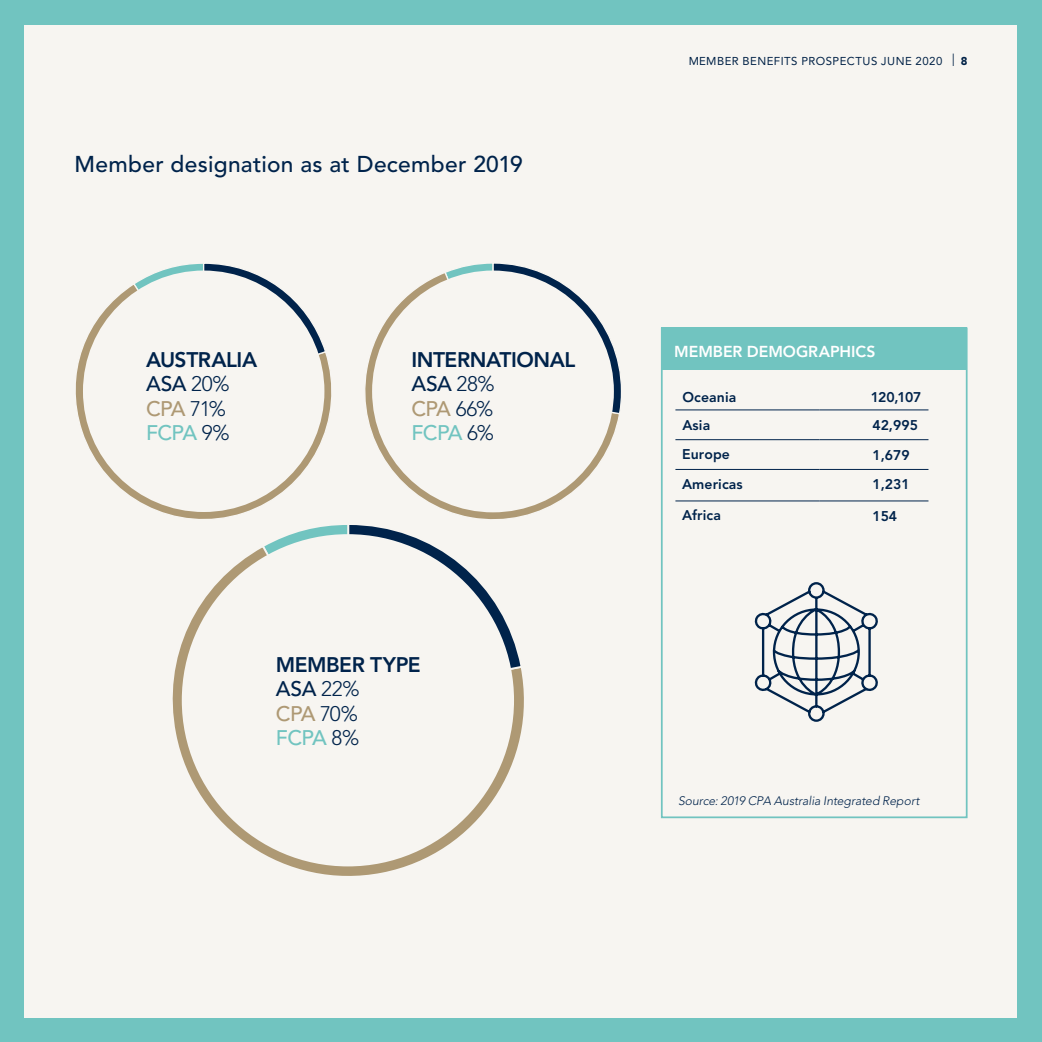
<style>
.page{position:relative;width:1042px;height:1042px;background:#71c4c0}
.page>*{position:absolute;margin:0;border:0;box-sizing:border-box;transform-origin:0 0}
.t1{font:500 22.75px "Avenir LT Std";letter-spacing:.015em;color:#00234b}
.t2{font:800 21px/24.5px "Avenir LT Std";letter-spacing:-.02em;color:#00234b}
.t3{font:800 15.75px "Avenir LT Std";color:#fff}
.t4{font:800 14px "Avenir LT Std";letter-spacing:.01em;color:#00234b}
.t5{font:italic 300 12.25px "Avenir LT Std";letter-spacing:-.005em;color:#00234b}
.t6{font:11.38px "Avenir LT Std";letter-spacing:.045em;color:#00234b}
.s1{font-weight:500}
.s2{font-weight:300}
.s3{font-weight:500;color:#ae9974}
.s4{font-weight:500;color:#71c4c0}
.s5{font-weight:900}
</style>
<div class="page">
<div style="left:25px;top:25px;width:992px;height:992px;background:#f7f5f1"></div>
<svg style="left:365px;top:274px;width:254px;height:246px"></svg>
<svg style="left:443px;top:263px;width:178px;height:152px"></svg>
<div style="left:372px;top:270px;width:242px;height:242px;background:#f7f5f1;border-radius:50%"></div>
<svg style="left:75px;top:286px;width:257px;height:233px"></svg>
<svg style="left:132px;top:263px;width:195px;height:130px"></svg>
<div style="left:83px;top:270px;width:241px;height:242px;background:#f7f5f1;border-radius:50%"></div>
<svg style="left:172px;top:549px;width:352px;height:327px"></svg>
<svg style="left:260px;top:525px;width:264px;height:178px"></svg>
<div style="left:182px;top:534px;width:332px;height:332px;background:#f7f5f1;border-radius:50%"></div>
<div style="left:661px;top:327px;width:306px;height:43px;background:#71c4c0"></div>
<hr style="left:675px;top:409px;width:144px;height:1px;background:#00234b">
<hr style="left:819px;top:409px;width:109px;height:1px;background:#00234b">
<hr style="left:675px;top:439px;width:144px;height:1px;background:#00234b">
<hr style="left:819px;top:439px;width:109px;height:1px;background:#00234b">
<div style="left:661px;top:327px;width:306px;height:491px;border:2px solid #71c4c0"></div>
<svg style="left:754px;top:582px;width:124px;height:140px"></svg>
<hr style="left:675px;top:469px;width:144px;height:1px;background:#00234b">
<hr style="left:819px;top:469px;width:109px;height:1px;background:#00234b">
<hr style="left:675px;top:500px;width:144px;height:1px;background:#00234b">
<hr style="left:819px;top:500px;width:109px;height:1px;background:#00234b">
<p class="t1" style="left:74px;top:151px;width:450px">Member designation as at December 2019</p>
<p class="t2" style="left:146px;top:347px;width:113px">AUSTRALIA<br><span class="s1">ASA</span> <span class="s2">20%<br></span><span class="s3">CPA</span> <span class="s2">71%<br></span><span class="s4">FCPA</span> <span class="s2">9%</span></p>
<p class="t2" style="left:411px;top:347px;width:166px">INTERNATIONAL<br><span class="s1">ASA</span> <span class="s2">28%<br></span><span class="s3">CPA</span> <span class="s2">66%<br></span><span class="s4">FCPA</span> <span class="s2">6%</span></p>
<p class="t2" style="left:276px;top:652px;width:146px">MEMBER TYPE<br><span class="s1">ASA</span> <span class="s2">22%<br></span><span class="s3">CPA</span> <span class="s2">70%<br></span><span class="s4">FCPA</span> <span class="s2">8%</span></p>
<p class="t6" style="left:688px;top:54px;width:281px">MEMBER BENEFITS PROSPECTUS JUNE 2020 <sup>|</sup> <span class="s5">8</span></p>
<p class="t3" style="left:674px;top:342px;width:203px">MEMBER DEMOGRAPHICS</p>
<p class="t4" style="left:682px;top:388px;width:55px">Oceania</p>
<p class="t4" style="left:871px;top:388px;width:52px">120,107</p>
<p class="t4" style="left:682px;top:416px;width:29px">Asia</p>
<p class="t4" style="left:872px;top:417px;width:47px">42,995</p>
<p class="t4" style="left:682px;top:446px;width:49px">Europe</p>
<p class="t4" style="left:872px;top:446px;width:39px">1,679</p>
<p class="t4" style="left:682px;top:476px;width:62px">Americas</p>
<p class="t4" style="left:872px;top:476px;width:39px">1,231</p>
<p class="t4" style="left:682px;top:507px;width:40px">Africa</p>
<p class="t4" style="left:872px;top:508px;width:26px">154</p>
<p class="t5" style="left:678px;top:794px;width:243px">Source: 2019 CPA Australia Integrated Report</p>
</div>
